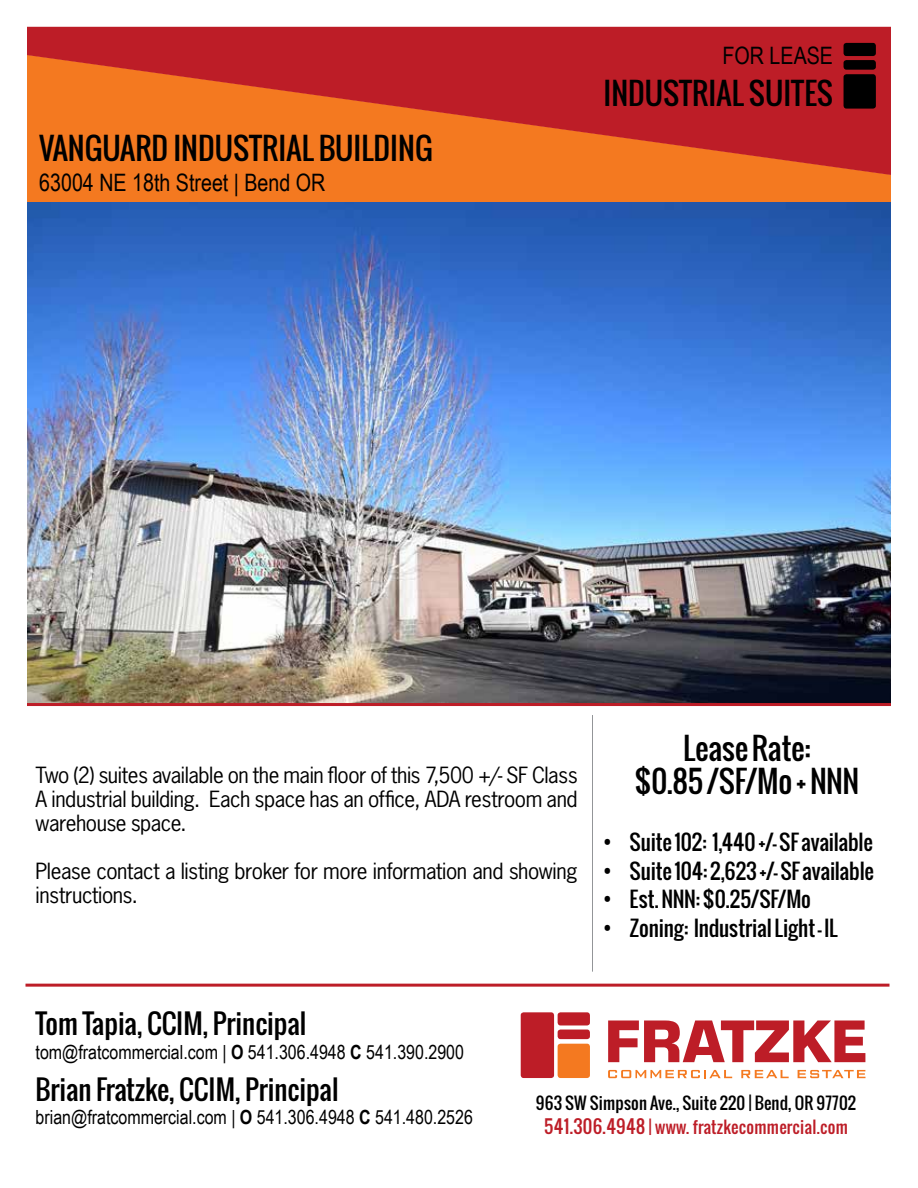
<style>
.page{position:relative;width:918px;height:1188px;background:#fff}
.page>*{position:absolute;margin:0;border:0;box-sizing:border-box;transform-origin:0 0}
.t1{font:30px/33px "Oswald";color:#000;text-align:center}
.t2{font:27px "Oswald";color:#000}
.t3{font:24px "Arial Narrow";color:#000}
.t4{font:21px/24px "News Gothic Std";letter-spacing:-.02em;color:#000;text-align:justify}
.t5{font:21px "Oswald";letter-spacing:-.005em;color:#000}
.t6{font:19.5px "Arial Narrow";color:#000}
.t7{font:16.5px/24px "Oswald";letter-spacing:.01em;color:#000;text-align:center}
.s1{font-weight:700}
.s2{font-size:18px;color:#bd1d27}
.s3{color:#bd1d27}
</style>
<div class="page">
<div style="left:27px;top:175px;width:864px;height:28px;background:#f47920"></div>
<img style="left:27px;top:203px;width:864px;height:500px">
<svg style="left:608px;top:1070px;width:124px;height:8px"></svg>
<svg style="left:741px;top:1070px;width:48px;height:8px"></svg>
<svg style="left:798px;top:1070px;width:67px;height:8px"></svg>
<div style="left:521px;top:1012px;width:33px;height:66px;background:#bd1d27;border-radius:3px"></div>
<div style="left:558px;top:1044px;width:32px;height:34px;background:#f47920;border-radius:3px"></div>
<div style="left:558px;top:1012px;width:32px;height:13px;background:#bd1d27;border-radius:3px"></div>
<div style="left:558px;top:1030px;width:32px;height:9px;background:#bd1d27;border-radius:3px"></div>
<svg style="left:608px;top:1021px;width:257px;height:41px"></svg>
<svg style="left:27px;top:27px;width:864px;height:148px;background:#d34224"></svg>
<div style="left:844px;top:74px;width:32px;height:35px;background:#000;border-radius:3px"></div>
<div style="left:844px;top:43px;width:32px;height:13px;background:#000;border-radius:3px"></div>
<div style="left:844px;top:60px;width:32px;height:10px;background:#000;border-radius:3px"></div>
<hr style="left:27px;top:703px;width:864px;height:3px;background:#bd1d27">
<hr style="left:26px;top:984px;width:864px;height:3px;background:#bd1d27">
<hr style="left:592px;top:715px;width:1px;height:257px;background:#939598">
<h1 class="t1" style="left:39px;top:131px;width:395px">VANGUARD INDUSTRIAL BUILDING</h1>
<p class="t3" style="left:39px;top:164px;width:288px">63004 NE 18th Street | Bend OR</p>
<p class="t3" style="left:723px;top:38px;width:112px">FOR LEASE</p>
<h1 class="t1" style="left:603px;top:76px;width:231px">INDUSTRIAL SUITES</h1>
<p class="t4" style="left:36px;top:763px;width:544px">Two (2) suites available on the main floor of this 7,500 +/- SF Class A industrial building. Each space has an office, ADA restroom and warehouse space.</p>
<p class="t4" style="left:36px;top:859px;width:544px">Please contact a listing broker for more information and showing instructions.</p>
<h1 class="t1" style="left:634px;top:732px;width:227px">Lease Rate:<br>$0.85 /SF/Mo + NNN</h1>
<p class="t5" style="left:603px;top:826px;width:272px">• Suite 102: 1,440 +/- SF available</p>
<p class="t5" style="left:603px;top:855px;width:273px">• Suite 104: 2,623 +/- SF available</p>
<p class="t5" style="left:603px;top:883px;width:210px">• Est. NNN: $0.25/SF/Mo</p>
<p class="t5" style="left:603px;top:912px;width:237px">• Zoning: Industrial Light - IL</p>
<p class="t2" style="left:36px;top:1003px;width:272px">Tom Tapia, CCIM, Principal</p>
<p class="t6" style="left:36px;top:1037px;width:430px">tom@fratcommercial.com | <span class="s1">O</span> 541.306.4948 <span class="s1">C</span> 541.390.2900</p>
<p class="t2" style="left:36px;top:1069px;width:305px">Brian Fratzke, CCIM, Principal</p>
<p class="t6" style="left:36px;top:1103px;width:439px">brian@fratcommercial.com | <span class="s1">O</span> 541.306.4948 <span class="s1">C</span> 541.480.2526</p>
<p class="t7" style="left:536px;top:1091px;width:322px">963 SW Simpson Ave., Suite 220 | Bend, OR 97702<br><span class="s2">541.306.4948</span> <span class="s3">| www. fratzkecommercial.com</span></p>
</div>
